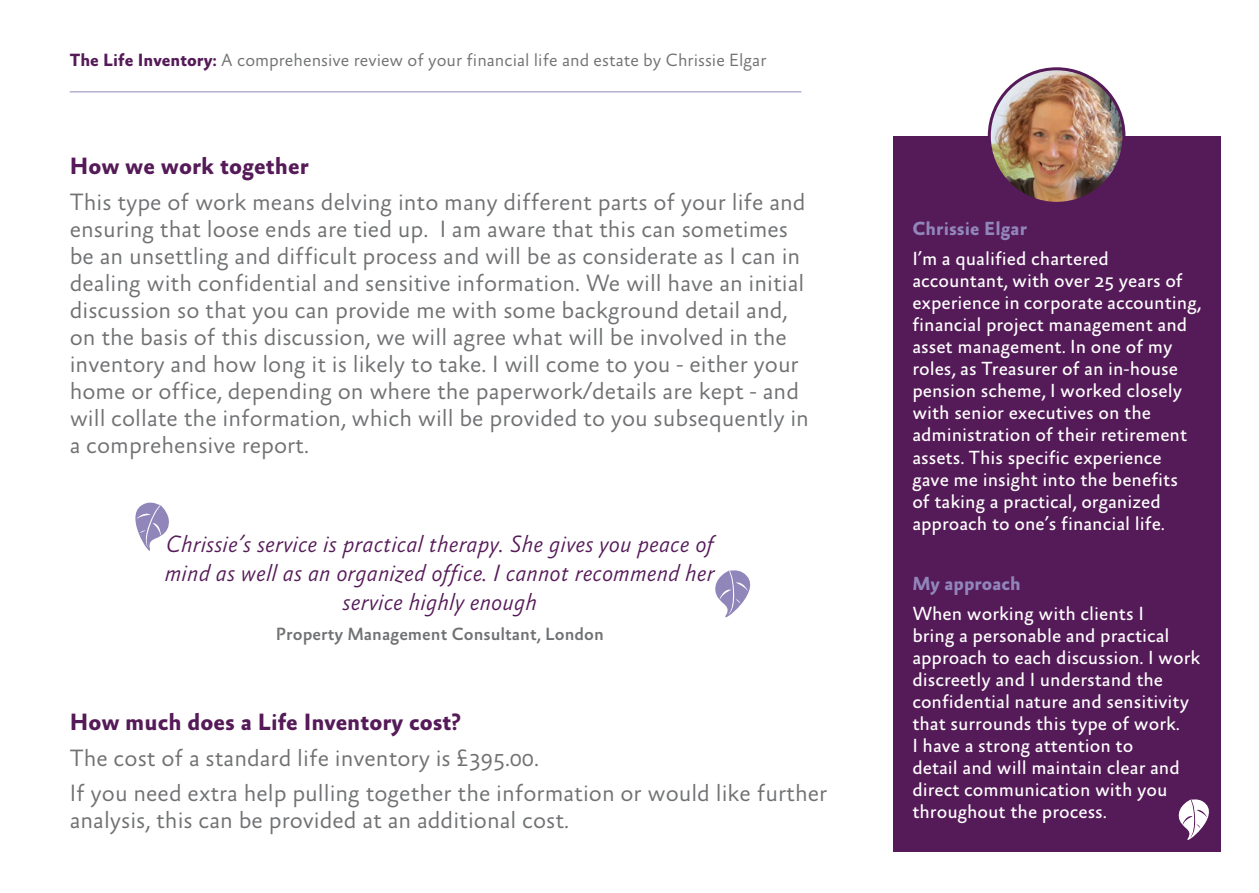
<style>
.page{position:relative;width:1259px;height:893px;background:#fff}
.page>*{position:absolute;margin:0;border:0;box-sizing:border-box;transform-origin:0 0}
.t1{font:300 24px/27px "Absara Sans";color:#707173}
.t2{font:italic 300 24px/28.8px "Absara Sans";color:#551a58;text-align:center}
.t3{font:700 24px "Absara Sans";color:#551a58}
.t4{font:19.2px/22.2px "Absara Sans";color:#fff}
.t5{font:700 19.2px "Absara Sans";color:#9186ba}
.t6{font:300 18px "Absara Sans";color:#707173}
.t7{font:500 18px "Absara Sans";color:#707173}
.s1{font-weight:700;color:#551a58}
</style>
<div class="page">
<div style="left:893px;top:136px;width:327px;height:715px;background:#551a58"></div>
<hr style="left:70px;top:91px;width:731px;height:1px;background:#9186ba">
<img style="left:989px;top:69px;width:135px;height:134px;border-radius:67px">
<div style="left:987px;top:67px;width:138px;height:138px;border:3px solid #551a58;border-radius:50%"></div>
<svg style="left:135px;top:502px;width:34px;height:49px"></svg>
<svg style="left:715px;top:570px;width:36px;height:48px"></svg>
<svg style="left:1178px;top:798px;width:43px;height:50px"></svg>
<p class="t6" style="left:70px;top:50px;width:698px"><span class="s1">The Life Inventory:</span> A comprehensive review of your financial life and estate by Chrissie Elgar</p>
<p class="t3" style="left:70px;top:154px;width:241px">How we work together</p>
<p class="t1" style="left:70px;top:190px;width:741px">This type of work means delving into many different parts of your life and ensuring that loose ends are tied up. I am aware that this can sometimes be an unsettling and difficult process and will be as considerate as I can in dealing with confidential and sensitive information. We will have an initial discussion so that you can provide me with some background detail and, on the basis of this discussion, we will agree what will be involved in the inventory and how long it is likely to take. I will come to you - either your home or office, depending on where the paperwork/details are kept - and will collate the information, which will be provided to you subsequently in a comprehensive report.</p>
<p class="t2" style="left:165px;top:531px;width:551px">Chrissie’s service is practical therapy. She gives you peace of mind as well as an organized office. I cannot recommend her service highly enough</p>
<p class="t7" style="left:276px;top:624px;width:329px">Property Management Consultant, London</p>
<p class="t3" style="left:70px;top:710px;width:393px">How much does a Life Inventory cost?</p>
<p class="t1" style="left:70px;top:745px;width:470px">The cost of a standard life inventory is £395.00.</p>
<p class="t1" style="left:70px;top:781px;width:759px">If you need extra help pulling together the information or would like further analysis, this can be provided at an additional cost.</p>
<p class="t5" style="left:912px;top:219px;width:116px">Chrissie Elgar</p>
<p class="t4" style="left:912px;top:248px;width:290px">I’m a qualified chartered accountant, with over 25 years of experience in corporate accounting, financial project management and asset management. In one of my roles, as Treasurer of an in-house pension scheme, I worked closely with senior executives on the administration of their retirement assets. This specific experience gave me insight into the benefits<br>of taking a practical, organized approach to one’s financial life.</p>
<p class="t5" style="left:912px;top:573px;width:110px">My approach</p>
<p class="t4" style="left:912px;top:603px;width:289px">When working with clients I<br>bring a personable and practical approach to each discussion. I work discreetly and I understand the confidential nature and sensitivity that surrounds this type of work.<br>I have a strong attention to<br>detail and will maintain clear and direct communication with you throughout the process.</p>
</div>
